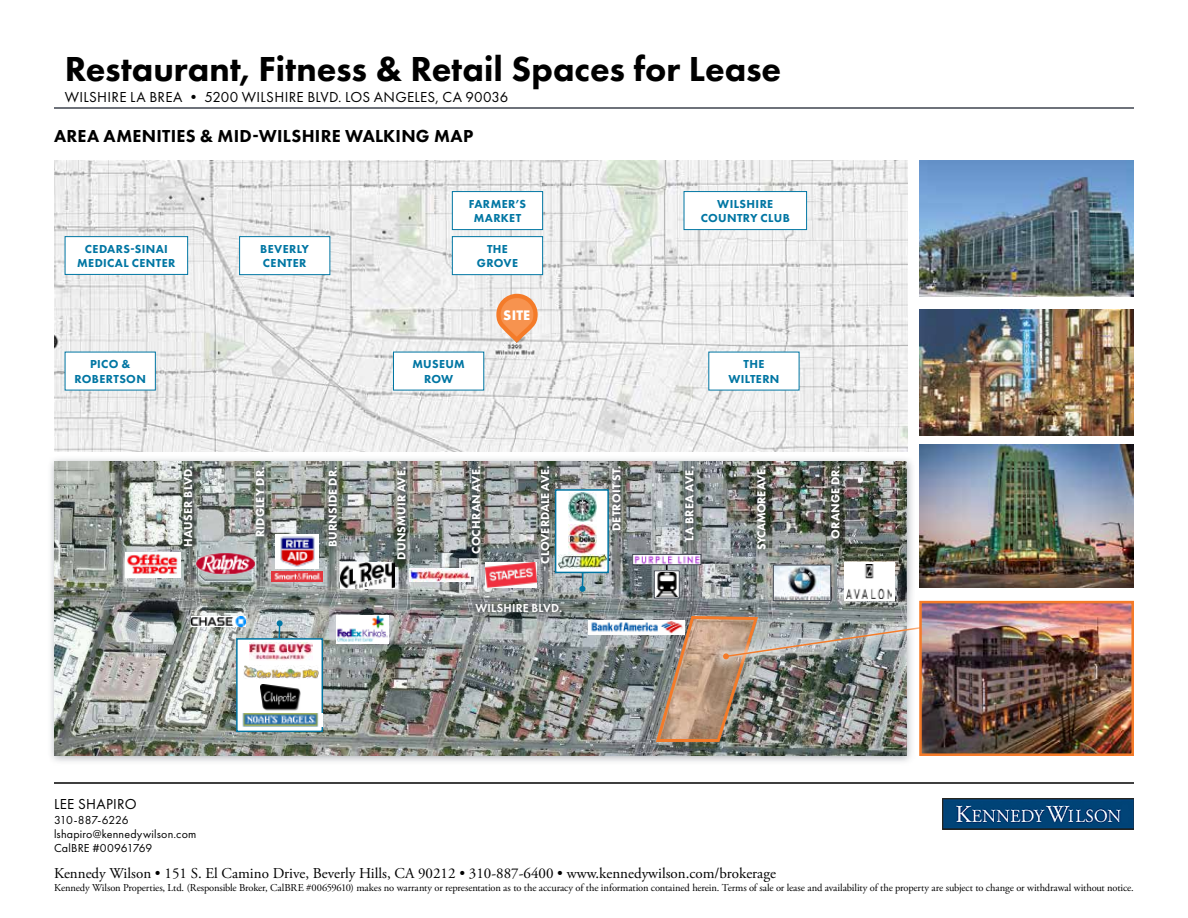
<style>
.page{position:relative;width:1188px;height:918px;background:#fff}
.page>*{position:absolute;margin:0;border:0;box-sizing:border-box;transform-origin:0 0}
.t1{font:800 36px "Futura PT";color:#000}
.t2{font:800 18px "Futura PT";letter-spacing:.015em;color:#000}
.t3{font:15px "Adobe Garamond Pro";color:#000}
.t4{font:15px "Futura PT";letter-spacing:.02em;color:#000}
.t5{font:700 14.4px "Futura PT";color:#fff}
.t6{font:800 12px/14.4px "Futura PT";letter-spacing:.03em;color:#0076a3;text-align:center}
.t7{font:800 12px "Futura PT";letter-spacing:.015em;color:#fff}
.t8{font:12px/14.4px "Futura PT";letter-spacing:.015em;color:#000}
.t9{font:800 12px "Futura PT";letter-spacing:-.005em;color:#fff}
.t10{font:600 12px "Futura PT";letter-spacing:.02em;color:#fff}
.t11{font:800 12px "Futura PT";letter-spacing:-.045em;color:#fff}
.t12{font:10.5px "Adobe Garamond Pro";letter-spacing:-.01em;color:#000}
</style>
<div class="page">
<hr style="left:54px;top:107px;width:1080px;height:2px;background:#3f454f">
<hr style="left:54px;top:782px;width:1080px;height:2px;background:#000">
<img style="left:943px;top:799px;width:191px;height:31px">
<img style="left:54px;top:160px;width:853px;height:291px">
<div style="left:47px;top:455px;width:869px;height:311px;background:#91969d;opacity:.75"></div>
<img style="left:54px;top:462px;width:852px;height:294px">
<div style="left:466px;top:461px;width:22px;height:100px;background:#000;opacity:.75"></div>
<div style="left:323px;top:462px;width:22px;height:92px;background:#000;opacity:.75"></div>
<img style="left:195px;top:552px;width:60px;height:22px">
<img style="left:125px;top:553px;width:55px;height:24px">
<img style="left:191px;top:616px;width:55px;height:11px">
<img style="left:276px;top:535px;width:42px;height:33px">
<img style="left:271px;top:572px;width:51px;height:10px">
<svg style="left:277px;top:620px;width:6px;height:18px"></svg>
<div style="left:236px;top:638px;width:87px;height:94px;background:#fff;border:2px solid #0076a3"></div>
<img style="left:260px;top:685px;width:41px;height:26px">
<img style="left:238px;top:713px;width:85px;height:14px">
<img style="left:249px;top:642px;width:63px;height:18px">
<img style="left:243px;top:665px;width:75px;height:13px">
<img style="left:337px;top:616px;width:51px;height:28px">
<img style="left:409px;top:569px;width:62px;height:13px">
<img style="left:340px;top:562px;width:55px;height:26px">
<div style="left:392px;top:462px;width:22px;height:104px;background:#000;opacity:.75"></div>
<div style="left:249px;top:460px;width:25px;height:86px;background:#000;opacity:.75"></div>
<svg style="left:255px;top:466px;width:10px;height:71px"></svg>
<div style="left:178px;top:461px;width:22px;height:92px;background:#000;opacity:.75"></div>
<div style="left:680px;top:461px;width:22px;height:87px;background:#000;opacity:.75"></div>
<div style="left:535px;top:461px;width:22px;height:110px;background:#000;opacity:.75"></div>
<div style="left:606px;top:459px;width:24px;height:80px;background:#000;opacity:.75"></div>
<div style="left:469px;top:597px;width:101px;height:24px;background:#000;opacity:.75"></div>
<div style="left:752px;top:461px;width:22px;height:97px;background:#000;opacity:.75"></div>
<div style="left:825px;top:461px;width:23px;height:85px;background:#000;opacity:.75"></div>
<img style="left:589px;top:620px;width:65px;height:15px">
<img style="left:486px;top:563px;width:50px;height:25px">
<svg style="left:579px;top:573px;width:6px;height:19px"></svg>
<div style="left:555px;top:489px;width:54px;height:84px;background:#fff;border:2px solid #0076a3"></div>
<img style="left:558px;top:555px;width:49px;height:14px">
<img style="left:568px;top:525px;width:29px;height:29px">
<img style="left:568px;top:493px;width:29px;height:29px">
<img style="left:775px;top:567px;width:54px;height:32px">
<div style="left:773px;top:565px;width:58px;height:36px;border:1px solid #3f454f"></div>
<div style="left:844px;top:562px;width:50px;height:39px;background:#fff"></div>
<img style="left:847px;top:565px;width:45px;height:33px">
<svg style="left:712px;top:611px;width:189px;height:3px"></svg>
<img style="left:654px;top:614px;width:247px;height:129px">
<div style="left:901px;top:583px;width:251px;height:191px;background:#fff"></div>
<img style="left:923px;top:605px;width:207px;height:147px">
<div style="left:919px;top:601px;width:215px;height:155px;border:3px solid #f47b29"></div>
<svg style="left:666px;top:565px;width:2px;height:6px"></svg>
<img style="left:635px;top:556px;width:64px;height:7px">
<div style="left:633px;top:554px;width:68px;height:11px;border:1px solid #3f454f"></div>
<div style="left:654px;top:571px;width:25px;height:27px;background:#fff"></div>
<img style="left:656px;top:573px;width:21px;height:23px">
<div style="left:654px;top:571px;width:26px;height:27px;border:1px solid #3f454f"></div>
<img style="left:919px;top:160px;width:215px;height:137px">
<img style="left:919px;top:309px;width:215px;height:127px">
<img style="left:919px;top:444px;width:215px;height:144px">
<svg style="left:64px;top:236px;width:124px;height:39px"></svg>
<svg style="left:239px;top:236px;width:92px;height:39px"></svg>
<svg style="left:452px;top:236px;width:91px;height:39px"></svg>
<svg style="left:393px;top:351px;width:92px;height:40px"></svg>
<svg style="left:64px;top:351px;width:92px;height:40px"></svg>
<svg style="left:708px;top:351px;width:92px;height:40px"></svg>
<svg style="left:452px;top:191px;width:91px;height:39px"></svg>
<svg style="left:683px;top:191px;width:124px;height:39px"></svg>
<svg style="left:499px;top:296px;width:37px;height:44px"></svg>
<div style="left:496px;top:294px;width:42px;height:48px;border:4px solid #f47b29;border-radius:18px"></div>
<h1 class="t1" style="left:65px;top:47px;width:718px">Restaurant, Fitness &amp; Retail Spaces for Lease</h1>
<h3 class="t4" style="left:65px;top:89px;width:445px">WILSHIRE LA BREA • 5200 WILSHIRE BLVD. LOS ANGELES, CA 90036</h3>
<h2 class="t2" style="left:54px;top:125px;width:421px">AREA AMENITIES &amp; MID-WILSHIRE WALKING MAP</h2>
<p class="t6" style="left:469px;top:196px;width:59px">FARMER’S<br>MARKET</p>
<p class="t6" style="left:701px;top:196px;width:91px">WILSHIRE<br>COUNTRY CLUB</p>
<p class="t6" style="left:77px;top:242px;width:100px">CEDARS-SINAI<br>MEDICAL CENTER</p>
<p class="t6" style="left:260px;top:242px;width:51px;text-align:left">BEVERLY<br>CENTER</p>
<p class="t6" style="left:477px;top:242px;width:43px">THE<br>GROVE</p>
<h3 class="t5" style="left:503px;top:306px;width:29px">SITE</h3>
<p class="t6" style="left:75px;top:357px;width:73px">PICO &amp;<br>ROBERTSON</p>
<p class="t6" style="left:728px;top:357px;width:53px">THE<br>WILTERN</p>
<p class="t6" style="left:412px;top:357px;width:54px">MUSEUM<br>ROW</p>
<p class="t7" style="left:469px;top:554px;width:90px;rotate:-90deg">COCHRAN AVE.</p>
<p class="t9" style="left:538px;top:564px;width:99px;rotate:-90deg">CLOVERDALE AVE.</p>
<p class="t7" style="left:609px;top:531px;width:67px;rotate:-90deg">DETROIT ST.</p>
<p class="t7" style="left:181px;top:547px;width:83px;rotate:-90deg">HAUSER BLVD.</p>
<p class="t7" style="left:682px;top:541px;width:76px;rotate:-90deg">LA BREA AVE.</p>
<p class="t7" style="left:325px;top:547px;width:82px;rotate:-90deg">BURNSIDE DR.</p>
<p class="t7" style="left:394px;top:560px;width:95px;rotate:-90deg">DUNSMUIR AVE.</p>
<p class="t7" style="left:253px;top:537px;width:72px;rotate:-90deg">RIDGLEY DR.</p>
<p class="t10" style="left:476px;top:600px;width:88px">WILSHIRE BLVD.</p>
<p class="t11" style="left:754px;top:550px;width:86px;rotate:-90deg">SYCAMORE AVE.</p>
<p class="t7" style="left:828px;top:539px;width:75px;rotate:-90deg">ORANGE DR.</p>
<h3 class="t4" style="left:54px;top:795px;width:84px">LEE SHAPIRO</h3>
<p class="t8" style="left:54px;top:812px;width:144px">310-887-6226 lshapiro@kennedywilson.com<br>CalBRE #00961769</p>
<h3 class="t3" style="left:54px;top:865px;width:724px">Kennedy Wilson • 151 S. El Camino Drive, Beverly Hills, CA 90212 • 310-887-6400 • www.kennedywilson.com/brokerage</h3>
<p class="t12" style="left:54px;top:881px;width:1081px">Kennedy Wilson Properties, Ltd. (Responsible Broker, CalBRE #00659610) makes no warranty or representation as to the accuracy of the information contained herein. Terms of sale or lease and availability of the property are subject to change or withdrawal without notice.</p>
</div>
